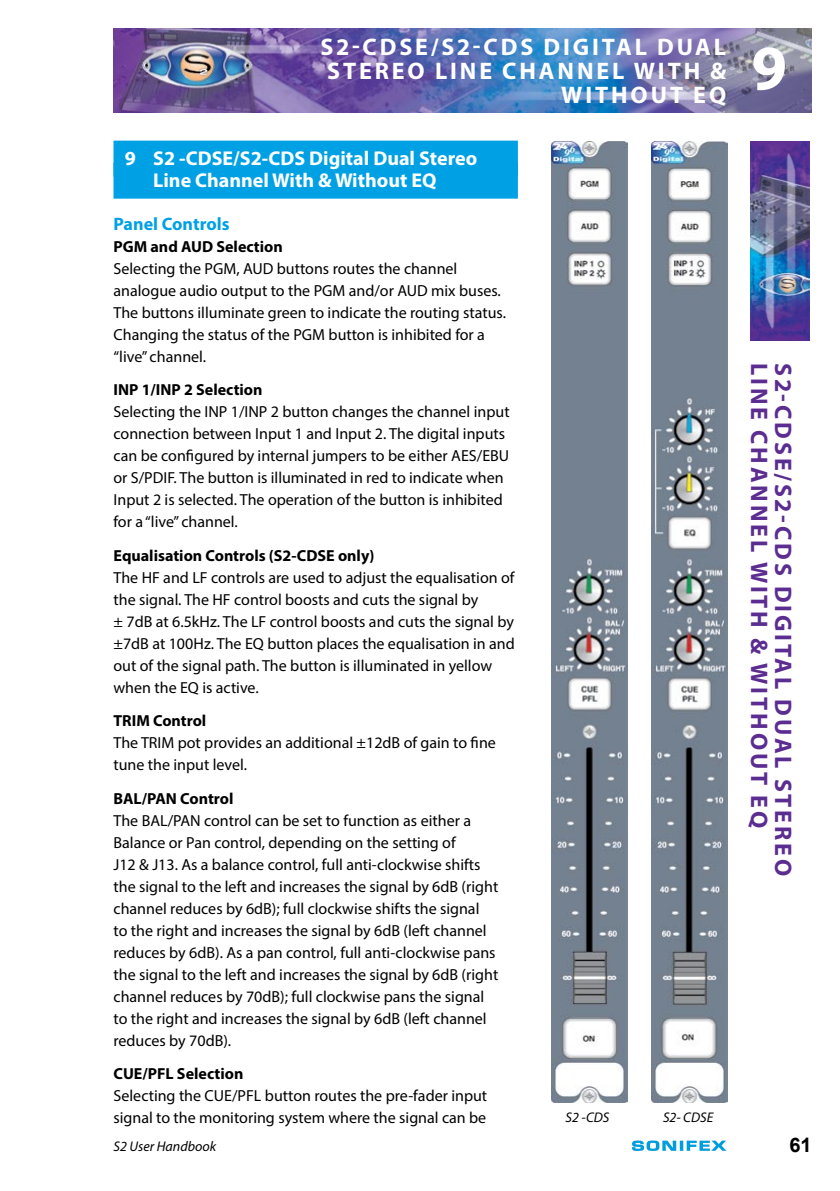
<style>
.page{position:relative;width:840px;height:1191px;background:#fff}
.page>*{position:absolute;margin:0;border:0;box-sizing:border-box;transform-origin:0 0}
.t1{font:700 64px "Myriad Pro";color:#fff}
.t2{font:700 24px/24px "Myriad Pro";letter-spacing:.12em;color:#fff;text-align:right}
.t3{font:700 24px "Myriad Pro";letter-spacing:.12em;color:#5c2d91}
.t4{font:700 20px/22px "Myriad Pro";color:#fff}
.t5{font:700 20px "Arial";color:#000}
.t6{font:700 18px "Myriad Pro";color:#00a1e4}
.t7{font:16px/22px "Myriad Pro";color:#000}
.t8{font:700 16px "Myriad Pro";color:#000}
.t9{font:italic 14px "Myriad Pro";color:#000}
</style>
<div class="page">
<img style="left:750px;top:142px;width:59px;height:199px">
<svg style="left:679px;top:1140px;width:4px;height:10px"></svg>
<svg style="left:632px;top:1140px;width:43px;height:11px"></svg>
<svg style="left:686px;top:1140px;width:40px;height:10px"></svg>
<img style="left:113px;top:29px;width:698px;height:83px">
<div style="left:113px;top:141px;width:404px;height:36px;background:#00a1e4"></div>
<div style="left:113px;top:163px;width:404px;height:36px;background:#00a1e4"></div>
<img style="left:551px;top:142px;width:75px;height:960px">
<img style="left:651px;top:142px;width:75px;height:960px">
<h2 class="t2" style="left:320px;top:34px;width:407px">S2-CDSE/S2-CDS DIGITAL DUAL<br>STEREO LINE CHANNEL WITH &amp;<br>WITHOUT EQ</h2>
<h1 class="t1" style="left:751px;top:26px;width:37px">9</h1>
<p class="t4" style="left:153px;top:147px;width:325px;text-indent:-28px">9 S2 -CDSE/S2-CDS Digital Dual Stereo<br>Line Channel With &amp; Without EQ</p>
<p class="t6" style="left:113px;top:212px;width:117px">Panel Controls</p>
<p class="t8" style="left:113px;top:236px;width:171px">PGM and AUD Selection</p>
<p class="t7" style="left:113px;top:257px;width:394px">Selecting the PGM, AUD buttons routes the channel analogue audio output to the PGM and/or AUD mix buses.<br>The buttons illuminate green to indicate the routing status.<br>Changing the status of the PGM button is inhibited for a “live” channel.</p>
<p class="t8" style="left:113px;top:379px;width:150px">INP 1/INP 2 Selection</p>
<p class="t7" style="left:113px;top:401px;width:397px">Selecting the INP 1/INP 2 button changes the channel input connection between Input 1 and Input 2. The digital inputs can be configured by internal jumpers to be either AES/EBU or S/PDIF. The button is illuminated in red to indicate when Input 2 is selected. The operation of the button is inhibited for a “live” channel.</p>
<p class="t8" style="left:113px;top:545px;width:262px">Equalisation Controls (S2-CDSE only)</p>
<p class="t7" style="left:113px;top:566px;width:402px">The HF and LF controls are used to adjust the equalisation of the signal. The HF control boosts and cuts the signal by<br>± 7dB at 6.5kHz. The LF control boosts and cuts the signal by ±7dB at 100Hz. The EQ button places the equalisation in and out of the signal path. The button is illuminated in yellow when the EQ is active.</p>
<p class="t8" style="left:113px;top:710px;width:94px">TRIM Control</p>
<p class="t7" style="left:113px;top:731px;width:384px">The TRIM pot provides an additional ±12dB of gain to fine tune the input level.</p>
<p class="t8" style="left:113px;top:787px;width:121px">BAL/PAN Control</p>
<p class="t7" style="left:113px;top:809px;width:386px">The BAL/PAN control can be set to function as either a Balance or Pan control, depending on the setting of<br>J12 &amp; J13. As a balance control, full anti-clockwise shifts the signal to the left and increases the signal by 6dB (right channel reduces by 6dB); full clockwise shifts the signal<br>to the right and increases the signal by 6dB (left channel reduces by 6dB). As a pan control, full anti-clockwise pans the signal to the left and increases the signal by 6dB (right channel reduces by 70dB); full clockwise pans the signal to the right and increases the signal by 6dB (left channel reduces by 70dB).</p>
<p class="t8" style="left:113px;top:1063px;width:131px">CUE/PFL Selection</p>
<p class="t7" style="left:113px;top:1084px;width:375px">Selecting the CUE/PFL button routes the pre-fader input signal to the monitoring system where the signal can be</p>
<h2 class="t3" style="left:774px;top:363px;width:467px;rotate:90deg">LINE CHANNEL WITH &amp; WITHOUT EQ</h2>
<h2 class="t3" style="left:798px;top:363px;width:515px;rotate:90deg">S2-CDSE/S2-CDS DIGITAL DUAL STEREO</h2>
<p class="t9" style="left:565px;top:1108px;width:45px">S2 -CDS</p>
<p class="t9" style="left:662px;top:1108px;width:52px">S2- CDSE</p>
<p class="t9" style="left:113px;top:1137px;width:104px">S2 User Handbook</p>
<p class="t5" style="left:788px;top:1130px;width:24px">61</p>
</div>
